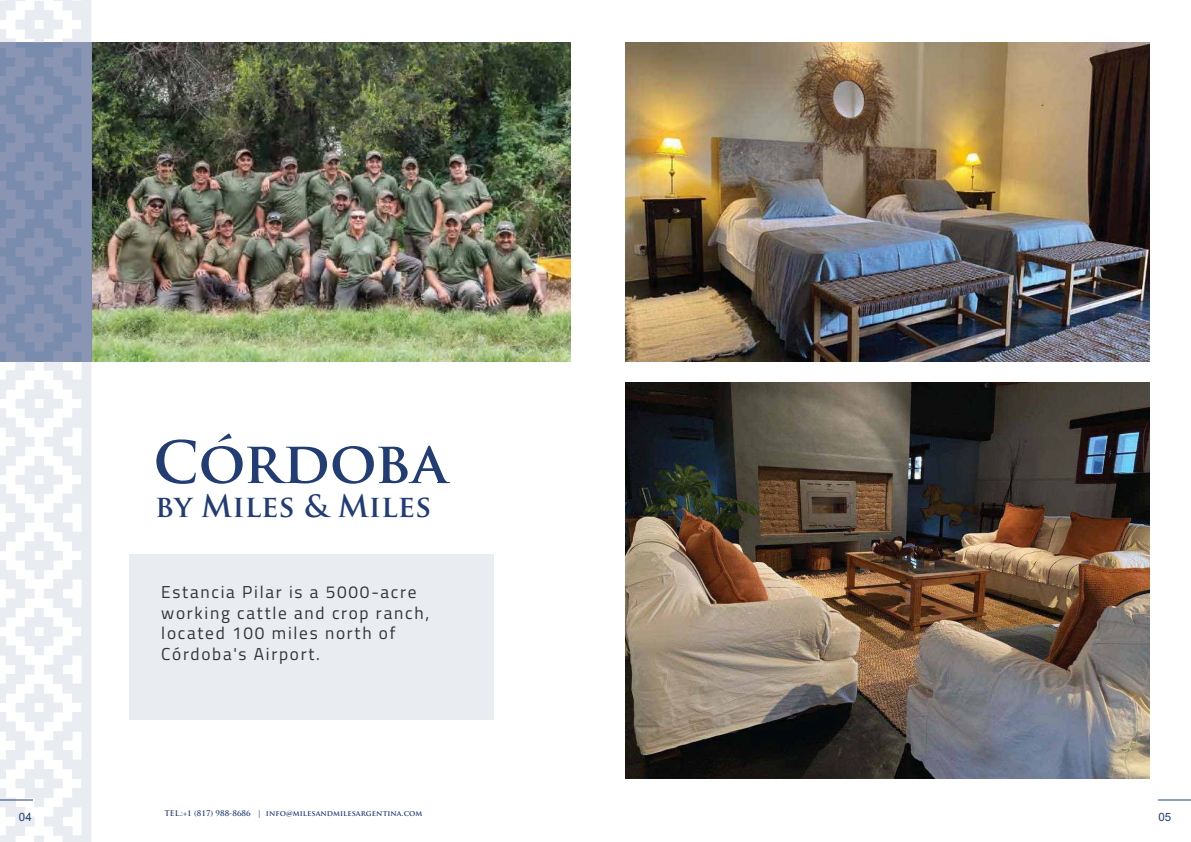
<style>
.page{position:relative;width:1191px;height:842px;background:#fff}
.page>*{position:absolute;margin:0;border:0;box-sizing:border-box;transform-origin:0 0}
.t1{font:700 56.7px "Trajan Pro";color:#223c74}
.t2{font:700 30px "Trajan Pro";color:#223c74}
.t3{font:17.3px/20.7px "Titillium Web";letter-spacing:.1em;color:#333}
.t4{font:11.5px "Arial";color:#223c74}
.t5{font:700 7.6px "Trajan Pro";color:#223c74}
</style>
<div class="page">
<div style="left:129px;top:554px;width:365px;height:165px;background:#e9ecf1"></div>
<img style="left:91px;top:42px;width:479px;height:320px">
<img style="left:625px;top:42px;width:524px;height:320px">
<img style="left:625px;top:383px;width:524px;height:395px">
<svg style="left:0;top:0;width:91px;height:842px"></svg>
<hr style="left:1158px;top:800px;width:33px;height:1px;background:#223c74">
<hr style="left:0;top:800px;width:33px;height:1px;background:#223c74">
<h1 class="t1" style="left:153px;top:433px;width:295px">Córdoba</h1>
<h2 class="t2" style="left:155px;top:491px;width:277px">by Miles &amp; Miles</h2>
<p class="t3" style="left:161px;top:583px;width:269px">Estancia Pilar is a 5000-acre working cattle and crop ranch, located 100 miles north of<br>Córdoba's Airport.</p>
<p class="t5" style="left:164px;top:809px;width:259px">TEL.:+1 (817) 988-8686 | info@milesandmilesargentina.com</p>
<p class="t4" style="left:19px;top:810px;width:14px">04</p>
<p class="t4" style="left:1158px;top:810px;width:14px">05</p>
</div>
